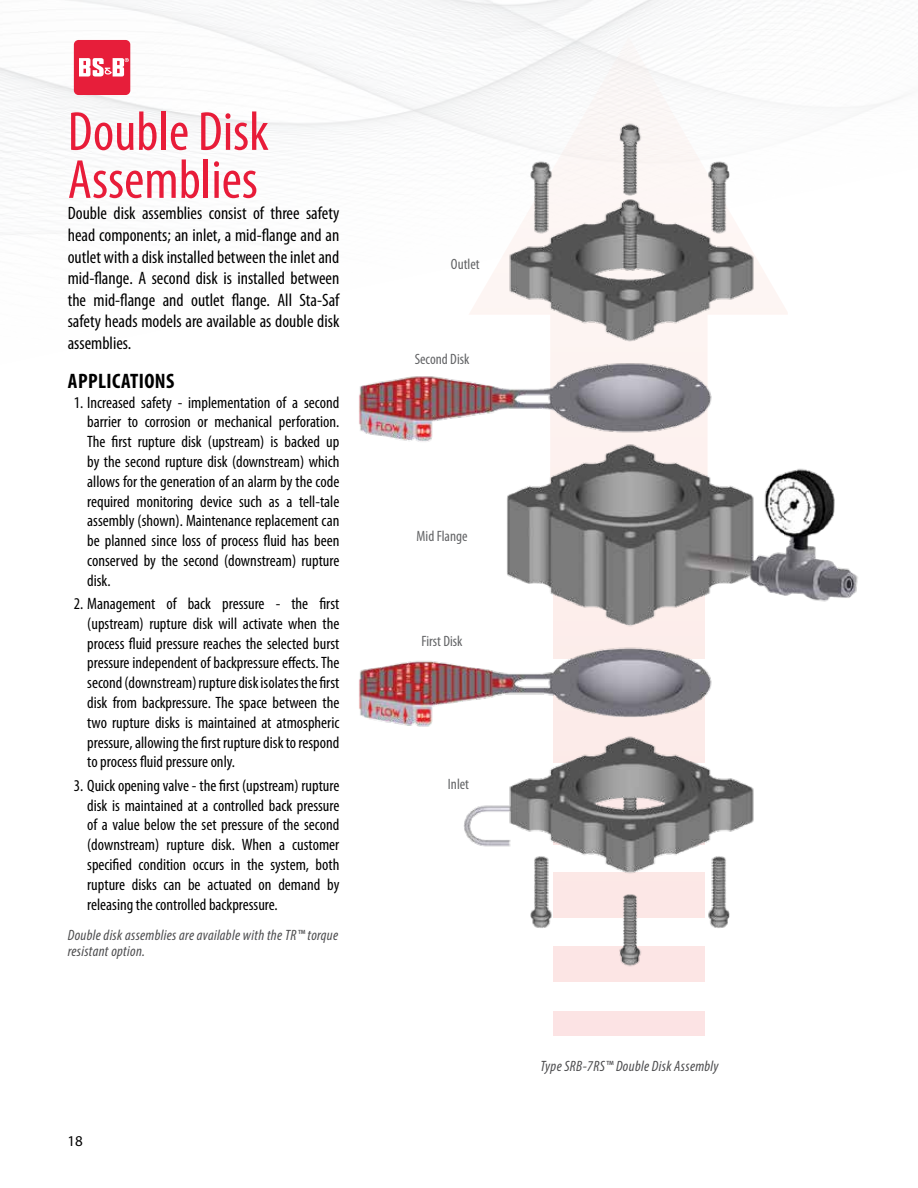
<style>
.page{position:relative;width:918px;height:1188px;background:#fff}
.page>*{position:absolute;margin:0;border:0;box-sizing:border-box;transform-origin:0 0}
.t1{font:condensed 55.5px/48px "Myriad Pro";color:#e81c39}
.t2{font:700 condensed 21px "Myriad Pro";letter-spacing:.02em;color:#000}
.t3{font:condensed 18px/21.6px "Myriad Pro";color:#000;text-align:justify}
.t4{font:condensed 16.5px/19.8px "Myriad Pro";color:#000;text-align:justify}
.t5{font:italic condensed 15px/16.5px "Myriad Pro";letter-spacing:.02em;color:#4d4d4f}
.t6{font:condensed 15px "Myriad Pro";color:#636466}
.t7{font:15px "Myriad Pro";color:#000}
</style>
<div class="page">
<svg style="left:74px;top:40px;width:56px;height:55px;background:#eb485f"></svg>
<svg style="left:468px;top:37px;width:320px;height:67px"></svg>
<div style="left:553px;top:947px;width:151px;height:34px;background:#fce5e4"></div>
<div style="left:553px;top:1011px;width:151px;height:25px;background:#fce3e4"></div>
<img style="left:356px;top:104px;width:506px;height:867px">
<h1 class="t1" style="left:68px;top:107px;width:203px">Double Disk<br>Assemblies</h1>
<p class="t3" style="left:68px;top:203px;width:273px">Double disk assemblies consist of three safety head components; an inlet, a mid-flange and an outlet with a disk installed between the inlet and mid-flange. A second disk is installed between the mid-flange and outlet flange. All Sta-Saf safety heads models are available as double disk assemblies.</p>
<p class="t2" style="left:68px;top:368px;width:108px">APPLICATIONS</p>
<p class="t4" style="left:87px;top:392px;width:254px;text-indent:-13px">1. Increased safety - implementation of a second barrier to corrosion or mechanical perforation.<br>The first rupture disk (upstream) is backed up by the second rupture disk (downstream) which allows for the generation of an alarm by the code required monitoring device such as a tell-tale assembly (shown). Maintenance replacement can be planned since loss of process fluid has been conserved by the second (downstream) rupture disk.</p>
<p class="t4" style="left:87px;top:594px;width:254px;text-indent:-13px">2. Management of back pressure - the first (upstream) rupture disk will activate when the process fluid pressure reaches the selected burst pressure independent of backpressure effects. The second (downstream) rupture disk isolates the first disk from backpressure. The space between the two rupture disks is maintained at atmospheric pressure, allowing the first rupture disk to respond to process fluid pressure only.</p>
<p class="t4" style="left:87px;top:775px;width:254px;text-indent:-13px">3. Quick opening valve - the first (upstream) rupture disk is maintained at a controlled back pressure of a value below the set pressure of the second (downstream) rupture disk. When a customer specified condition occurs in the system, both rupture disks can be actuated on demand by releasing the controlled backpressure.</p>
<p class="t5" style="left:68px;top:926px;width:272px">Double disk assemblies are available with the TR™ torque resistant option.</p>
<p class="t7" style="left:68px;top:1131px;width:17px">18</p>
<p class="t6" style="left:451px;top:255px;width:30px">Outlet</p>
<p class="t6" style="left:415px;top:350px;width:56px">Second Disk</p>
<p class="t6" style="left:417px;top:527px;width:52px">Mid Flange</p>
<p class="t6" style="left:421px;top:632px;width:43px">First Disk</p>
<p class="t6" style="left:448px;top:775px;width:23px">Inlet</p>
<p class="t5" style="left:540px;top:1058px;width:180px">Type SRB-7RS™ Double Disk Assembly</p>
</div>
